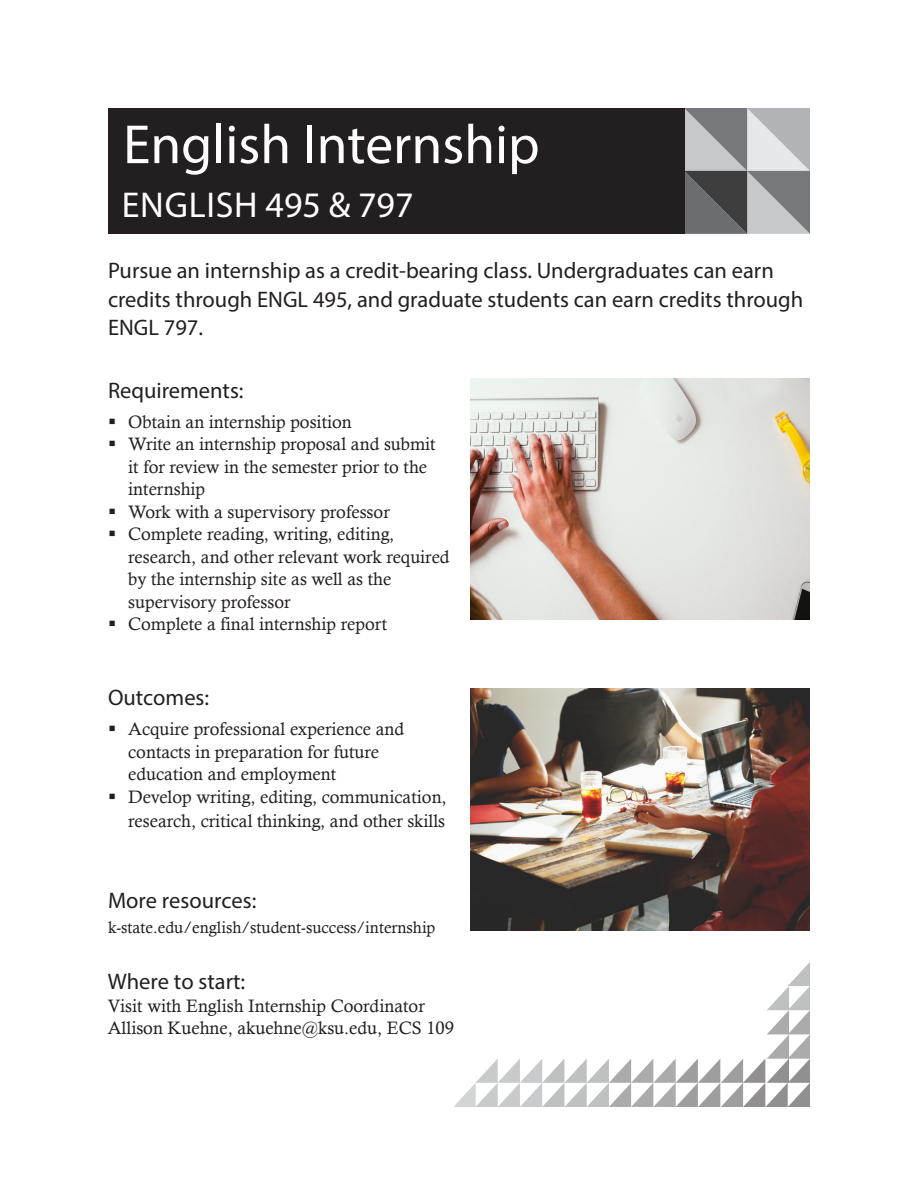
<style>
.page{position:relative;width:918px;height:1188px;background:#fff}
.page>*{position:absolute;margin:0;border:0;box-sizing:border-box;transform-origin:0 0}
.t1{font:55.5px "Myriad Pro";color:#fff}
.t2{font:36px "Myriad Pro";letter-spacing:.02em;color:#fff}
.t3{font:22.5px/28.5px "Myriad Pro";color:#231f20}
.t4{font:18px/22.5px "Calisto";color:#231f20}
.t5{font:16.5px "Calisto";color:#231f20}
</style>
<div class="page">
<svg style="left:685px;top:108px;width:125px;height:126px;background:#96979a"></svg>
<div style="left:108px;top:108px;width:577px;height:126px;background:#231f20"></div>
<img style="left:470px;top:689px;width:340px;height:242px">
<img style="left:470px;top:379px;width:340px;height:240px">
<svg style="left:454px;top:962px;width:356px;height:145px"></svg>
<p class="t1" style="left:123px;top:110px;width:418px">English Internship</p>
<p class="t2" style="left:122px;top:183px;width:293px">ENGLISH 495 &amp; 797</p>
<p class="t3" style="left:108px;top:256px;width:697px">Pursue an internship as a credit-bearing class. Undergraduates can earn credits through ENGL 495, and graduate students can earn credits through<br>ENGL 797.</p>
<p class="t3" style="left:108px;top:376px;width:137px">Requirements:</p>
<p class="t4" style="left:108px;top:410px;width:245px">▪ Obtain an internship position</p>
<p class="t4" style="left:128px;top:433px;width:309px;text-indent:-20px">▪ Write an internship proposal and submit it for review in the semester prior to the internship</p>
<p class="t4" style="left:108px;top:500px;width:283px">▪ Work with a supervisory professor</p>
<p class="t4" style="left:128px;top:523px;width:323px;text-indent:-20px">▪ Complete reading, writing, editing, research, and other relevant work required by the internship site as well as the supervisory professor</p>
<p class="t4" style="left:108px;top:613px;width:281px">▪ Complete a final internship report</p>
<p class="t3" style="left:108px;top:683px;width:103px">Outcomes:</p>
<p class="t4" style="left:128px;top:718px;width:277px;text-indent:-20px">▪ Acquire professional experience and contacts in preparation for future education and employment</p>
<p class="t4" style="left:108px;top:785px;width:340px;line-height:24px;text-align:right">▪ Develop writing, editing, communication, research, critical thinking, and other skills</p>
<p class="t3" style="left:108px;top:886px;width:150px">More resources:</p>
<p class="t5" style="left:108px;top:918px;width:329px">k-state.edu/english/student-success/internship</p>
<p class="t3" style="left:108px;top:967px;width:139px">Where to start:</p>
<p class="t4" style="left:108px;top:995px;width:348px;line-height:21.6px">Visit with English Internship Coordinator<br>Allison Kuehne, akuehne@ksu.edu, ECS 109</p>
</div>
